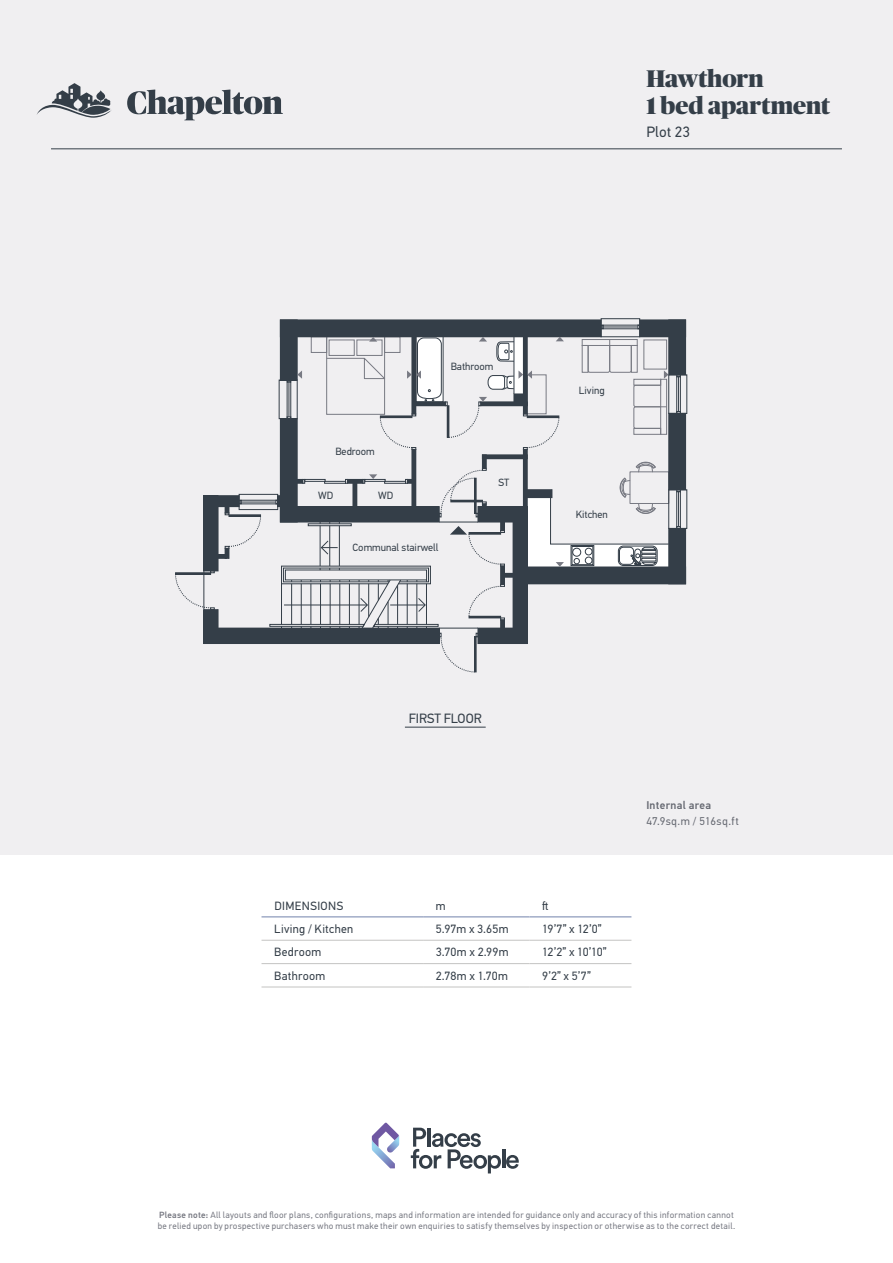
<style>
.page{position:relative;width:893px;height:1263px;background:#fff}
.page>*{position:absolute;margin:0;border:0;box-sizing:border-box;transform-origin:0 0}
.t1{font:900 24px/27px "Publico Banner";letter-spacing:-.005em;color:#343e48}
.t2{font:15px "PF Din Text Std";letter-spacing:.01em;color:#343e48}
.t3{font:13.5px "PF Din Text Std";color:#343e48}
.t4{font:12px "PF Din Text Std";letter-spacing:.025em;color:#343e48}
.t5{font:11.25px "PF Din Text Std";letter-spacing:.035em;color:#666972}
.t6{font:500 11.25px "PF Din Text Std";letter-spacing:.025em;color:#666972}
.t7{font:10.5px "PF Din Text Std";color:#343e48}
.t8{font:9px/10.8px "PF Din Text Std";letter-spacing:.035em;color:#787a83}
.s1{font-weight:500}
</style>
<div class="page">
<div style="left:0;top:0;width:893px;height:855px;background:#f0eff1"></div>
<svg style="left:411px;top:1128px;width:108px;height:45px"></svg>
<svg style="left:372px;top:1123px;width:27px;height:45px"></svg>
<hr style="left:51px;top:149px;width:791px;height:1px;background:#343e48">
<svg style="left:37px;top:83px;width:75px;height:35px"></svg>
<svg style="left:127px;top:90px;width:156px;height:30px"></svg>
<div style="left:527px;top:544px;width:142px;height:23px;background:#fff"></div>
<div style="left:527px;top:498px;width:23px;height:47px;background:#fff"></div>
<div style="left:311px;top:337px;width:16px;height:16px;border:1px solid #787a83"></div>
<svg style="left:636px;top:461px;width:20px;height:11px"></svg>
<div style="left:582px;top:339px;width:55px;height:7px;border:1px solid #787a83"></div>
<div style="left:582px;top:345px;width:6px;height:27px;border:1px solid #787a83"></div>
<svg style="left:588px;top:339px;width:44px;height:34px"></svg>
<div style="left:660px;top:379px;width:7px;height:55px;border:1px solid #787a83"></div>
<div style="left:634px;top:379px;width:27px;height:6px;border:1px solid #787a83"></div>
<svg style="left:633px;top:385px;width:34px;height:44px"></svg>
<div style="left:644px;top:340px;width:23px;height:29px;border:1px solid #787a83"></div>
<div style="left:603px;top:325px;width:37px;height:4px;border:1px solid #343e48"></div>
<hr style="left:603px;top:327px;width:35px;height:1px;background:#343e48">
<div style="left:601px;top:318px;width:39px;height:19px;border:1px solid #343e48"></div>
<div style="left:241px;top:500px;width:37px;height:4px;border:1px solid #343e48"></div>
<hr style="left:241px;top:502px;width:35px;height:1px;background:#343e48">
<div style="left:239px;top:494px;width:39px;height:16px;border:1px solid #343e48"></div>
<div style="left:287px;top:382px;width:4px;height:37px;border:1px solid #343e48"></div>
<hr style="left:289px;top:382px;width:1px;height:35px;background:#343e48">
<div style="left:279px;top:380px;width:18px;height:39px;border:1px solid #343e48"></div>
<div style="left:676px;top:376px;width:5px;height:38px;border:1px solid #343e48"></div>
<hr style="left:678px;top:377px;width:1px;height:35px;background:#343e48">
<div style="left:676px;top:491px;width:5px;height:38px;border:1px solid #343e48"></div>
<hr style="left:678px;top:492px;width:1px;height:35px;background:#343e48">
<svg style="left:225px;top:513px;width:36px;height:35px"></svg>
<svg style="left:175px;top:571px;width:39px;height:39px"></svg>
<div style="left:280px;top:320px;width:17px;height:60px;background:#343e48"></div>
<div style="left:280px;top:419px;width:17px;height:103px;background:#343e48"></div>
<div style="left:478px;top:507px;width:49px;height:15px;background:#343e48"></div>
<div style="left:478px;top:506px;width:49px;height:16px;border:1px solid #343e48"></div>
<div style="left:216px;top:496px;width:23px;height:11px;background:#343e48"></div>
<div style="left:216px;top:495px;width:23px;height:12px;border:1px solid #343e48"></div>
<div style="left:478px;top:628px;width:49px;height:15px;background:#343e48"></div>
<div style="left:478px;top:628px;width:49px;height:16px;border:1px solid #343e48"></div>
<div style="left:204px;top:628px;width:235px;height:15px;background:#343e48"></div>
<div style="left:204px;top:628px;width:235px;height:16px;border:1px solid #343e48"></div>
<div style="left:669px;top:320px;width:17px;height:55px;background:#343e48"></div>
<div style="left:669px;top:413px;width:17px;height:77px;background:#343e48"></div>
<div style="left:669px;top:528px;width:17px;height:56px;background:#343e48"></div>
<div style="left:513px;top:507px;width:14px;height:136px;background:#343e48"></div>
<div style="left:204px;top:610px;width:14px;height:33px;background:#343e48"></div>
<div style="left:204px;top:496px;width:14px;height:75px;background:#343e48"></div>
<div style="left:280px;top:320px;width:321px;height:17px;background:#343e48"></div>
<div style="left:640px;top:320px;width:46px;height:17px;background:#343e48"></div>
<div style="left:522px;top:567px;width:164px;height:17px;background:#343e48"></div>
<div style="left:412px;top:449px;width:4px;height:61px;border:1px solid #343e48"></div>
<div style="left:523px;top:449px;width:4px;height:63px;border:1px solid #343e48"></div>
<div style="left:482px;top:455px;width:4px;height:13px;border:1px solid #343e48"></div>
<div style="left:225px;top:499px;width:4px;height:14px;border:1px solid #343e48"></div>
<div style="left:225px;top:548px;width:4px;height:10px;border:1px solid #343e48"></div>
<div style="left:213px;top:554px;width:14px;height:4px;border:1px solid #343e48"></div>
<div style="left:482px;top:455px;width:45px;height:4px;border:1px solid #343e48"></div>
<div style="left:525px;top:490px;width:27px;height:8px;background:#343e48"></div>
<div style="left:525px;top:489px;width:27px;height:9px;border:1px solid #343e48"></div>
<div style="left:502px;top:573px;width:27px;height:4px;border:1px solid #343e48"></div>
<svg style="left:550px;top:478px;width:119px;height:89px"></svg>
<svg style="left:297px;top:370px;width:5px;height:9px"></svg>
<svg style="left:326px;top:337px;width:238px;height:113px"></svg>
<svg style="left:664px;top:370px;width:4px;height:9px"></svg>
<svg style="left:269px;top:468px;width:236px;height:204px"></svg>
<hr style="left:405px;top:727px;width:81px;height:1px;background:#343e48">
<hr style="left:261px;top:940px;width:162px;height:1px;background:#c4c3c2">
<hr style="left:423px;top:940px;width:106px;height:1px;background:#c4c3c2">
<hr style="left:529px;top:940px;width:102px;height:1px;background:#c4c3c2">
<hr style="left:261px;top:963px;width:162px;height:1px;background:#c4c3c2">
<hr style="left:423px;top:963px;width:106px;height:1px;background:#c4c3c2">
<hr style="left:529px;top:963px;width:102px;height:1px;background:#c4c3c2">
<hr style="left:261px;top:987px;width:162px;height:1px;background:#c4c3c2">
<hr style="left:423px;top:987px;width:106px;height:1px;background:#c4c3c2">
<hr style="left:529px;top:987px;width:102px;height:1px;background:#c4c3c2">
<hr style="left:261px;top:916px;width:162px;height:1px;background:#a1acc7">
<hr style="left:423px;top:916px;width:106px;height:1px;background:#a1acc7">
<hr style="left:529px;top:916px;width:102px;height:1px;background:#a1acc7">
<h1 class="t1" style="left:646px;top:64px;width:185px">Hawthorn<br>1 bed apartment</h1>
<h2 class="t2" style="left:646px;top:122px;width:45px">Plot 23</h2>
<p class="t7" style="left:451px;top:360px;width:44px">Bathroom</p>
<p class="t7" style="left:335px;top:445px;width:41px">Bedroom</p>
<p class="t7" style="left:318px;top:489px;width:17px">WD</p>
<p class="t7" style="left:378px;top:489px;width:17px">WD</p>
<p class="t7" style="left:353px;top:542px;width:87px">Communal stairwell</p>
<p class="t7" style="left:499px;top:476px;width:12px">ST</p>
<p class="t7" style="left:579px;top:385px;width:27px">Living</p>
<p class="t7" style="left:576px;top:508px;width:34px">Kitchen</p>
<h3 class="t3" style="left:409px;top:710px;width:74px">FIRST FLOOR</h3>
<h3 class="t4" style="left:274px;top:898px;width:70px">DIMENSIONS</h3>
<h3 class="t4" style="left:436px;top:898px;width:11px">m</h3>
<h3 class="t4" style="left:542px;top:898px;width:8px">ft</h3>
<h3 class="t4" style="left:274px;top:922px;width:80px">Living / Kitchen</h3>
<h3 class="t4" style="left:436px;top:922px;width:74px">5.97m x 3.65m</h3>
<h3 class="t4" style="left:542px;top:922px;width:61px">19’7” x 12’0”</h3>
<h3 class="t4" style="left:274px;top:945px;width:49px">Bedroom</h3>
<h3 class="t4" style="left:436px;top:945px;width:74px">3.70m x 2.99m</h3>
<h3 class="t4" style="left:542px;top:945px;width:66px">12’2” x 10’10”</h3>
<h3 class="t4" style="left:274px;top:968px;width:53px">Bathroom</h3>
<h3 class="t4" style="left:436px;top:968px;width:74px">2.78m x 1.70m</h3>
<h3 class="t4" style="left:542px;top:968px;width:50px">9’2” x 5’7”</h3>
<p class="t6" style="left:646px;top:799px;width:66px">Internal area</p>
<p class="t5" style="left:646px;top:814px;width:94px">47.9sq.m / 516sq.ft</p>
<p class="t8" style="left:158px;top:1210px;width:579px"><span class="s1">Please note:</span> All layouts and floor plans, configurations, maps and information are intended for guidance only and accuracy of this information cannot be relied upon by prospective purchasers who must make their own enquiries to satisfy themselves by inspection or otherwise as to the correct detail.</p>
</div>
